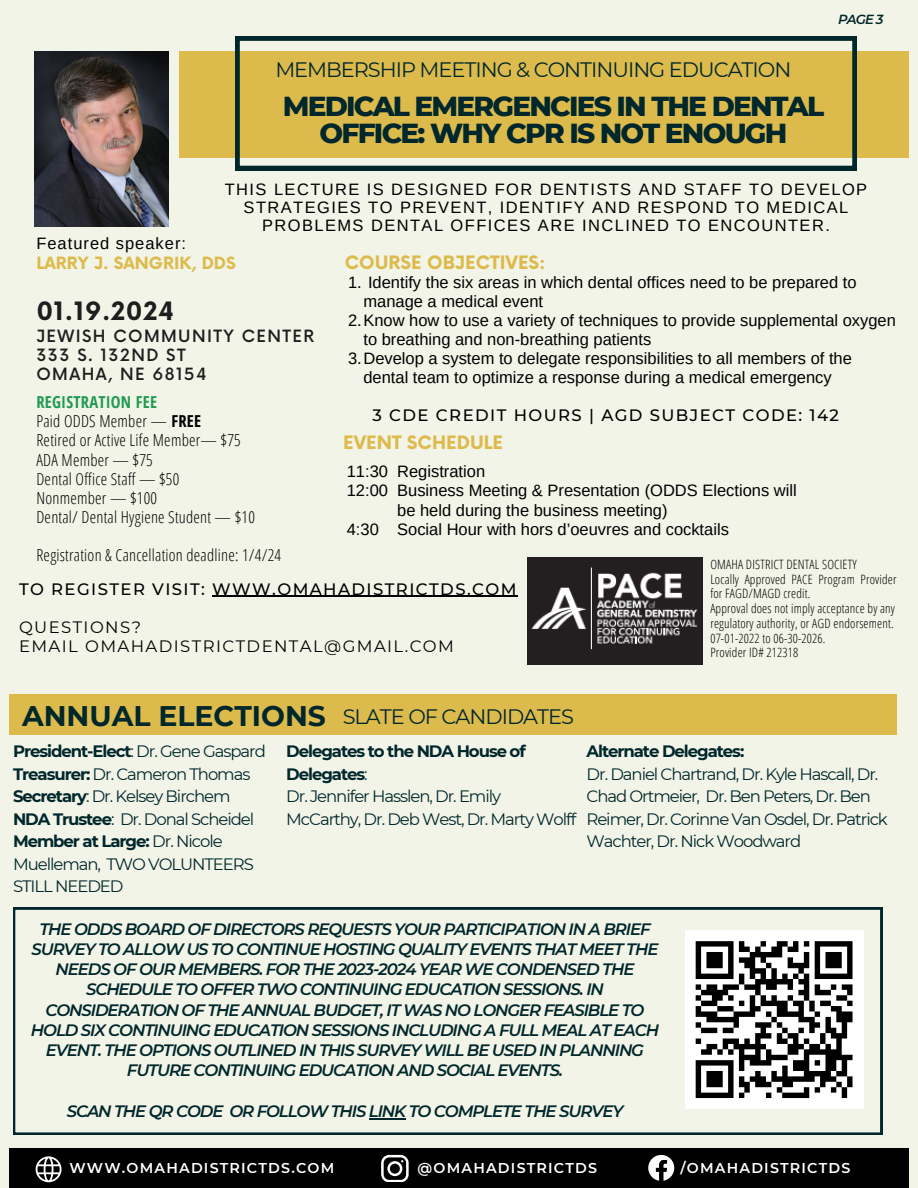
<style>
.page{position:relative;width:918px;height:1188px;background:#f2f4e8}
.page>*{position:absolute;margin:0;border:0;box-sizing:border-box;transform-origin:0 0}
.t1{font:700 28.35px "Montserrat";color:#00272b}
.t2{font:800 28.05px/27px "Montserrat";letter-spacing:-.065em;color:#00272b;text-align:center}
.t3{font:700 24.6px "Now";letter-spacing:.03em;color:#1e1e1e}
.t4{font:20.85px "Montserrat";letter-spacing:-.05em;color:#00272b}
.t5{font:700 18px "Now";color:#ddba4c}
.t6{font:italic 600 16.5px/20.2px "Montserrat";letter-spacing:-.065em;color:#00272b;text-align:center}
.t7{font:16.5px/19.2px "Arimo";color:#000}
.t8{font:16.5px/22.5px "Montserrat";letter-spacing:-.065em;color:#00272b}
.t9{font:300 16.5px "Open Sans Condensed";letter-spacing:.015em;color:#000}
.t10{font:16.5px/18px "Arimo";letter-spacing:.085em;color:#000;text-align:center}
.t11{font:700 16.5px/22.5px "Montserrat";letter-spacing:-.065em;color:#00272b}
.t12{font:500 16.5px "Montserrat";letter-spacing:.085em;color:#000}
.t13{font:500 16.5px "Now";letter-spacing:.085em;color:#1e1e1e}
.t14{font:16.5px "Montserrat";letter-spacing:.085em;color:#000}
.t15{font:700 16.5px "Now";color:#ddba4c}
.t16{font:16.5px "Arimo";letter-spacing:.06em;color:#000}
.t17{font:700 16.5px "Open Sans Condensed";letter-spacing:.015em;color:#229b51}
.t18{font:600 14.25px "Montserrat";letter-spacing:.085em;color:#fff}
.t19{font:italic 600 13.2px "Montserrat";color:#00272b}
.t20{font:300 12.9px/14.9px "Open Sans Condensed";letter-spacing:.015em;color:#000}
.s1{font-weight:700}
.s2{font-weight:400}
</style>
<div class="page">
<svg style="left:13px;top:908px;width:869px;height:227px"></svg>
<div style="left:685px;top:930px;width:178px;height:179px;background:#fff"></div>
<svg style="left:695px;top:941px;width:158px;height:157px"></svg>
<div style="left:179px;top:51px;width:730px;height:107px;background:#ddba4c"></div>
<svg style="left:235px;top:36px;width:621px;height:134px"></svg>
<img style="left:35px;top:51px;width:134px;height:176px">
<img style="left:527px;top:557px;width:176px;height:107px">
<hr style="left:212px;top:596px;width:306px;height:1px;background:#000">
<div style="left:9px;top:694px;width:888px;height:40px;background:#ddba4c"></div>
<div style="left:9px;top:1148px;width:900px;height:40px;background:#000"></div>
<svg style="left:381px;top:1155px;width:27px;height:27px"></svg>
<svg style="left:36px;top:1156px;width:26px;height:26px"></svg>
<svg style="left:648px;top:1155px;width:26px;height:26px"></svg>
<hr style="left:369px;top:1118px;width:36px;height:1px;background:#00272b">
<p class="t19" style="left:838px;top:12px;width:47px">PAGE 3</p>
<p class="t4" style="left:275px;top:57px;width:518px">MEMBERSHIP MEETING &amp; CONTINUING EDUCATION</p>
<p class="t2" style="left:283px;top:93px;width:543px">MEDICAL EMERGENCIES IN THE DENTAL<br>OFFICE: WHY CPR IS NOT ENOUGH</p>
<p class="t10" style="left:225px;top:181px;width:644px">THIS LECTURE IS DESIGNED FOR DENTISTS AND STAFF TO DEVELOP<br>STRATEGIES TO PREVENT, IDENTIFY AND RESPOND TO MEDICAL<br>PROBLEMS DENTAL OFFICES ARE INCLINED TO ENCOUNTER.</p>
<p class="t15" style="left:36px;top:254px;width:201px">LARRY J. SANGRIK, DDS</p>
<p class="t16" style="left:36px;top:234px;width:151px">Featured speaker:</p>
<p class="t5" style="left:345px;top:253px;width:202px">COURSE OBJECTIVES:</p>
<p class="t3" style="left:36px;top:298px;width:139px">01.19.2024</p>
<p class="t13" style="left:36px;top:327px;width:279px">JEWISH COMMUNITY CENTER</p>
<p class="t13" style="left:36px;top:346px;width:151px">333 S. 132ND ST</p>
<p class="t13" style="left:36px;top:365px;width:172px">OMAHA, NE 68154</p>
<p class="t7" style="left:363px;top:272px;width:495px;text-indent:-15px">1. Identify the six areas in which dental offices need to be prepared to manage a medical event</p>
<p class="t7" style="left:363px;top:311px;width:534px;text-indent:-15px">2.Know how to use a variety of techniques to provide supplemental oxygen to breathing and non-breathing patients</p>
<p class="t7" style="left:348px;top:349px;width:505px;text-align:center">3.Develop a system to delegate responsibilities to all members of the dental team to optimize a response during a medical emergency</p>
<p class="t17" style="left:36px;top:391px;width:122px">REGISTRATION FEE</p>
<p class="t9" style="left:36px;top:410px;width:166px">Paid ODDS Member — <span class="s1">FREE</span></p>
<p class="t9" style="left:36px;top:429px;width:206px">Retired or Active Life Member— $75</p>
<p class="t9" style="left:36px;top:448px;width:118px">ADA Member — $75</p>
<p class="t9" style="left:36px;top:467px;width:144px">Dental Office Staff — $50</p>
<p class="t9" style="left:36px;top:486px;width:122px">Nonmember — $100</p>
<p class="t9" style="left:36px;top:505px;width:220px">Dental/ Dental Hygiene Student — $10</p>
<p class="t9" style="left:36px;top:544px;width:246px">Registration &amp; Cancellation deadline: 1/4/24</p>
<p class="t12" style="left:19px;top:579px;width:499px">TO REGISTER VISIT: WWW.OMAHADISTRICTDS.COM</p>
<p class="t14" style="left:19px;top:617px;width:124px">QUESTIONS?</p>
<p class="t14" style="left:19px;top:636px;width:436px">EMAIL OMAHADISTRICTDENTAL@GMAIL.COM</p>
<p class="t12" style="left:373px;top:405px;width:468px">3 CDE CREDIT HOURS | AGD SUBJECT CODE: 142</p>
<p class="t5" style="left:343px;top:433px;width:161px">EVENT SCHEDULE</p>
<p class="t7" style="left:347px;top:462px;width:140px">11:30 Registration</p>
<p class="t7" style="left:347px;top:481px;width:451px">12:00 Business Meeting &amp; Presentation (ODDS Elections will</p>
<p class="t7" style="left:397px;top:500px;width:272px">be held during the business meeting)</p>
<p class="t7" style="left:347px;top:519px;width:384px">4:30 Social Hour with hors d’oeuvres and cocktails</p>
<p class="t20" style="left:710px;top:556px;width:148px">OMAHA DISTRICT DENTAL SOCIETY</p>
<p class="t20" style="left:710px;top:571px;width:188px">Locally Approved PACE Program Provider for FAGD/MAGD credit.</p>
<p class="t20" style="left:710px;top:601px;width:186px;text-align:justify">Approval does not imply acceptance by any regulatory authority, or AGD endorsement.<br>07-01-2022 to 06-30-2026.</p>
<p class="t20" style="left:710px;top:645px;width:90px">Provider ID# 212318</p>
<p class="t1" style="left:22px;top:698px;width:305px">ANNUAL ELECTIONS</p>
<p class="t4" style="left:343px;top:704px;width:233px">SLATE OF CANDIDATES</p>
<p class="t11" style="left:286px;top:740px;width:241px">Delegates to the NDA House of<br>Delegates<span class="s2">:</span></p>
<p class="t8" style="left:286px;top:785px;width:292px">Dr. Jennifer Hasslen, Dr. Emily<br>McCarthy, Dr. Deb West, Dr. Marty Wolff</p>
<p class="t11" style="left:13px;top:740px;width:254px">President-Elect<span class="s2">: Dr. Gene Gaspard</span></p>
<p class="t8" style="left:13px;top:763px;width:239px"><span class="s1">Treasurer:</span> Dr. Cameron Thomas</p>
<p class="t8" style="left:13px;top:785px;width:219px"><span class="s1">Secretary</span>: Dr. Kelsey Birchem</p>
<p class="t8" style="left:13px;top:808px;width:243px"><span class="s1">NDA Trustee</span>: Dr. Donal Scheidel</p>
<p class="t8" style="left:13px;top:830px;width:242px"><span class="s1">Member at Large:</span> Dr. Nicole<br>Muelleman, TWO VOLUNTEERS<br>STILL NEEDED</p>
<p class="t11" style="left:587px;top:740px;width:159px">Alternate Delegates:</p>
<p class="t8" style="left:587px;top:763px;width:303px">Dr. Daniel Chartrand, Dr. Kyle Hascall, Dr.<br>Chad Ortmeier, Dr. Ben Peters, Dr. Ben Reimer, Dr. Corinne Van Osdel, Dr. Patrick Wachter, Dr. Nick Woodward</p>
<p class="t6" style="left:31px;top:919px;width:630px">THE ODDS BOARD OF DIRECTORS REQUESTS YOUR PARTICIPATION IN A BRIEF SURVEY TO ALLOW US TO CONTINUE HOSTING QUALITY EVENTS THAT MEET THE NEEDS OF OUR MEMBERS. FOR THE 2023-2024 YEAR WE CONDENSED THE SCHEDULE TO OFFER TWO CONTINUING EDUCATION SESSIONS. IN CONSIDERATION OF THE ANNUAL BUDGET, IT WAS NO LONGER FEASIBLE TO HOLD SIX CONTINUING EDUCATION SESSIONS INCLUDING A FULL MEAL AT EACH EVENT. THE OPTIONS OUTLINED IN THIS SURVEY WILL BE USED IN PLANNING FUTURE CONTINUING EDUCATION AND SOCIAL EVENTS.</p>
<p class="t6" style="left:67px;top:1101px;width:558px">SCAN THE QR CODE OR FOLLOW THIS LINK TO COMPLETE THE SURVEY</p>
<p class="t18" style="left:69px;top:1160px;width:266px">WWW.OMAHADISTRICTDS.COM</p>
<p class="t18" style="left:418px;top:1160px;width:181px">@OMAHADISTRICTDS</p>
<p class="t18" style="left:680px;top:1160px;width:172px">/OMAHADISTRICTDS</p>
</div>
